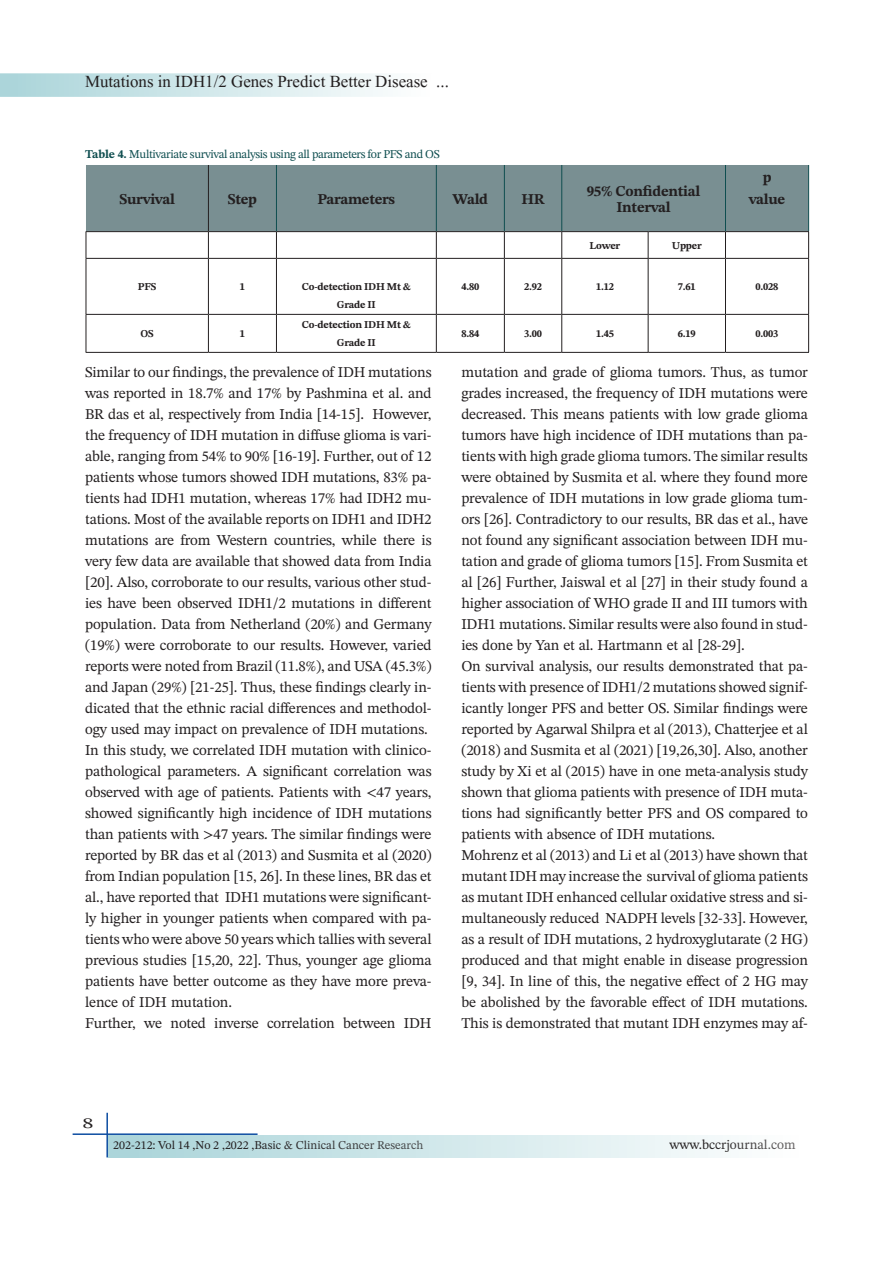
<style>
.page{position:relative;width:893px;height:1263px;background:#fff}
.page>*{position:absolute;margin:0;border:0;box-sizing:border-box;transform-origin:0 0}
.t1{font:21px "Aparajita";color:#231f20}
.t2{font:15px/21px "STIX Two Text";letter-spacing:-.01em;color:#231f20;text-align:justify}
.t3{font:700 15px/16.5px "STIX Two Text";letter-spacing:-.02em;color:#231f20;text-align:center}
.t4{font:15px "STIX Two Text";letter-spacing:-.01em;color:#231f20;scale:1.5 1}
.t5{font:13.5px "STIX Two Text";color:#231f20}
.t6{font:12px "STIX Two Text";letter-spacing:-.03em;color:#0f4e50}
.t7{font:12px "STIX Two Text";color:#231f20}
.t8{font:700 10.5px/18px "STIX Two Text";letter-spacing:-.02em;color:#231f20;text-align:center}
.s1{font-weight:700}
</style>
<div class="page">
<svg style="left:0;top:73px;width:383px;height:24px;background:#cfe7e9"></svg>
<hr style="left:73px;top:1133px;width:185px;height:2px;background:#0d4da1">
<hr style="left:106px;top:1113px;width:2px;height:44px;background:#0d4da1">
<div style="left:108px;top:1135px;width:695px;height:22px;background:linear-gradient(to right,#a9d4d9,#fefefe)"></div>
<div style="left:86px;top:165px;width:722px;height:66px;background:#798f92"></div>
<hr style="left:86px;top:258px;width:122px;height:1px;background:#231f20">
<hr style="left:86px;top:259px;width:1px;height:55px;background:#231f20">
<hr style="left:208px;top:258px;width:68px;height:1px;background:#231f20">
<hr style="left:208px;top:259px;width:1px;height:55px;background:#231f20">
<hr style="left:276px;top:258px;width:160px;height:1px;background:#231f20">
<hr style="left:276px;top:259px;width:1px;height:55px;background:#231f20">
<hr style="left:436px;top:258px;width:68px;height:1px;background:#231f20">
<hr style="left:436px;top:259px;width:1px;height:55px;background:#231f20">
<hr style="left:504px;top:258px;width:58px;height:1px;background:#231f20">
<hr style="left:504px;top:259px;width:1px;height:55px;background:#231f20">
<hr style="left:562px;top:258px;width:86px;height:1px;background:#231f20">
<hr style="left:561px;top:259px;width:1px;height:55px;background:#231f20">
<hr style="left:648px;top:258px;width:77px;height:1px;background:#231f20">
<hr style="left:648px;top:259px;width:1px;height:55px;background:#231f20">
<hr style="left:725px;top:258px;width:84px;height:1px;background:#231f20">
<hr style="left:725px;top:259px;width:1px;height:55px;background:#231f20">
<hr style="left:808px;top:259px;width:1px;height:55px;background:#231f20">
<hr style="left:86px;top:314px;width:122px;height:1px;background:#231f20">
<hr style="left:86px;top:315px;width:1px;height:37px;background:#231f20">
<hr style="left:208px;top:314px;width:68px;height:1px;background:#231f20">
<hr style="left:208px;top:315px;width:1px;height:37px;background:#231f20">
<hr style="left:276px;top:314px;width:160px;height:1px;background:#231f20">
<hr style="left:276px;top:315px;width:1px;height:37px;background:#231f20">
<hr style="left:436px;top:314px;width:68px;height:1px;background:#231f20">
<hr style="left:436px;top:315px;width:1px;height:37px;background:#231f20">
<hr style="left:504px;top:314px;width:58px;height:1px;background:#231f20">
<hr style="left:504px;top:315px;width:1px;height:37px;background:#231f20">
<hr style="left:562px;top:314px;width:86px;height:1px;background:#231f20">
<hr style="left:561px;top:315px;width:1px;height:37px;background:#231f20">
<hr style="left:648px;top:314px;width:77px;height:1px;background:#231f20">
<hr style="left:648px;top:315px;width:1px;height:37px;background:#231f20">
<hr style="left:725px;top:314px;width:84px;height:1px;background:#231f20">
<hr style="left:725px;top:315px;width:1px;height:37px;background:#231f20">
<hr style="left:808px;top:315px;width:1px;height:37px;background:#231f20">
<hr style="left:86px;top:352px;width:122px;height:1px;background:#231f20">
<hr style="left:208px;top:352px;width:68px;height:1px;background:#231f20">
<hr style="left:276px;top:352px;width:160px;height:1px;background:#231f20">
<hr style="left:436px;top:352px;width:68px;height:1px;background:#231f20">
<hr style="left:504px;top:352px;width:58px;height:1px;background:#231f20">
<hr style="left:562px;top:352px;width:86px;height:1px;background:#231f20">
<hr style="left:648px;top:352px;width:77px;height:1px;background:#231f20">
<hr style="left:725px;top:352px;width:84px;height:1px;background:#231f20">
<hr style="left:208px;top:165px;width:1px;height:66px;background:#231f20">
<hr style="left:276px;top:165px;width:1px;height:66px;background:#0f4e50">
<hr style="left:436px;top:165px;width:1px;height:66px;background:#0f4e50">
<hr style="left:504px;top:165px;width:1px;height:66px;background:#0f4e50">
<hr style="left:561px;top:165px;width:1px;height:66px;background:#0f4e50">
<hr style="left:725px;top:165px;width:1px;height:66px;background:#0f4e50">
<hr style="left:808px;top:165px;width:1px;height:66px;background:#0f4e50">
<hr style="left:86px;top:231px;width:122px;height:1px;background:#231f20">
<svg style="left:86px;top:232px;width:723px;height:26px"></svg>
<hr style="left:208px;top:231px;width:68px;height:1px;background:#231f20">
<hr style="left:276px;top:231px;width:160px;height:1px;background:#231f20">
<hr style="left:436px;top:231px;width:68px;height:1px;background:#231f20">
<hr style="left:504px;top:231px;width:58px;height:1px;background:#231f20">
<hr style="left:562px;top:231px;width:86px;height:1px;background:#231f20">
<hr style="left:648px;top:231px;width:77px;height:1px;background:#231f20">
<hr style="left:725px;top:231px;width:84px;height:1px;background:#231f20">
<h1 class="t1" style="left:85px;top:69px;width:365px">Mutations in IDH1/2 Genes Predict Better Disease ...</h1>
<p class="t6" style="left:85px;top:145px;width:356px"><span class="s1">Table 4.</span> Multivariate survival analysis using all parameters for PFS and OS</p>
<p class="t3" style="left:119px;top:191px;width:57px">Survival</p>
<p class="t3" style="left:228px;top:191px;width:31px">Step</p>
<p class="t3" style="left:318px;top:191px;width:79px">Parameters</p>
<p class="t3" style="left:453px;top:191px;width:37px">Wald</p>
<p class="t3" style="left:521px;top:191px;width:25px">HR</p>
<p class="t3" style="left:587px;top:183px;width:115px">95% Confidential<br>Interval</p>
<p class="t8" style="left:590px;top:237px;width:32px">Lower</p>
<p class="t8" style="left:672px;top:237px;width:31px">Upper</p>
<p class="t3" style="left:763px;top:170px;width:10px">p</p>
<p class="t3" style="left:749px;top:191px;width:38px">value</p>
<p class="t8" style="left:138px;top:278px;width:20px">PFS</p>
<p class="t8" style="left:240px;top:278px;width:7px">1</p>
<p class="t8" style="left:302px;top:278px;width:111px">Co-detection IDH Mt &amp;<br>Grade II</p>
<p class="t8" style="left:461px;top:278px;width:19px">4.80</p>
<p class="t8" style="left:524px;top:278px;width:19px">2.92</p>
<p class="t8" style="left:596px;top:278px;width:19px">1.12</p>
<p class="t8" style="left:678px;top:278px;width:19px">7.61</p>
<p class="t8" style="left:756px;top:278px;width:24px">0.028</p>
<p class="t8" style="left:141px;top:325px;width:15px">OS</p>
<p class="t8" style="left:240px;top:325px;width:7px">1</p>
<p class="t8" style="left:302px;top:316px;width:111px">Co-detection IDH Mt &amp;<br>Grade II</p>
<p class="t8" style="left:461px;top:325px;width:19px">8.84</p>
<p class="t8" style="left:524px;top:325px;width:19px">3.00</p>
<p class="t8" style="left:596px;top:325px;width:19px">1.45</p>
<p class="t8" style="left:678px;top:325px;width:19px">6.19</p>
<p class="t8" style="left:756px;top:325px;width:24px">0.003</p>
<p class="t2" style="left:85px;top:361px;width:348px">Similar to our findings, the prevalence of IDH mutations was reported in 18.7% and 17% by Pashmina et al. and BR das et al, respectively from India [14-15]. However, the frequency of IDH mutation in diffuse glioma is vari&shy;able, ranging from 54% to 90% [16-19]. Further, out of 12 patients whose tumors showed IDH mutations, 83% pa&shy;tients had IDH1 mutation, whereas 17% had IDH2 mu&shy;tations. Most of the available reports on IDH1 and IDH2 mutations are from Western countries, while there is very few data are available that showed data from India [20]. Also, corroborate to our results, various other stud&shy;ies have been observed IDH1/2 mutations in different population. Data from Netherland (20%) and Germany (19%) were corroborate to our results. However, varied reports were noted from Brazil (11.8%), and USA (45.3%) and Japan (29%) [21-25]. Thus, these findings clearly in&shy;dicated that the ethnic racial differences and methodol&shy;ogy used may impact on prevalence of IDH mutations.</p>
<p class="t2" style="left:85px;top:739px;width:348px">In this study, we correlated IDH mutation with clinico&shy;pathological parameters. A significant correlation was observed with age of patients. Patients with &lt;47 years, showed significantly high incidence of IDH mutations than patients with &gt;47 years. The similar findings were reported by BR das et al (2013) and Susmita et al (2020) from Indian population [15, 26]. In these lines, BR das et al., have reported that IDH1 mutations were significant&shy;ly higher in younger patients when compared with pa&shy;tients who were above 50 years which tallies with several previous studies [15,20, 22]. Thus, younger age glioma patients have better outcome as they have more preva&shy;lence of IDH mutation.</p>
<p class="t2" style="left:85px;top:1012px;width:348px">Further, we noted inverse correlation between IDH</p>
<p class="t2" style="left:461px;top:361px;width:348px">mutation and grade of glioma tumors. Thus, as tumor grades increased, the frequency of IDH mutations were decreased. This means patients with low grade glioma tumors have high incidence of IDH mutations than pa&shy;tients with high grade glioma tumors. The similar results were obtained by Susmita et al. where they found more prevalence of IDH mutations in low grade glioma tum&shy;ors [26]. Contradictory to our results, BR das et al., have not found any significant association between IDH mu&shy;tation and grade of glioma tumors [15]. From Susmita et al [26] Further, Jaiswal et al [27] in their study found a higher association of WHO grade II and III tumors with IDH1 mutations. Similar results were also found in stud&shy;ies done by Yan et al. Hartmann et al [28-29].</p>
<p class="t2" style="left:461px;top:655px;width:348px">On survival analysis, our results demonstrated that pa&shy;tients with presence of IDH1/2 mutations showed signif&shy;icantly longer PFS and better OS. Similar findings were reported by Agarwal Shilpra et al (2013), Chatterjee et al (2018) and Susmita et al (2021) [19,26,30]. Also, another study by Xi et al (2015) have in one meta-analysis study shown that glioma patients with presence of IDH muta&shy;tions had significantly better PFS and OS compared to patients with absence of IDH mutations.</p>
<p class="t2" style="left:461px;top:844px;width:348px">Mohrenz et al (2013) and Li et al (2013) have shown that mutant IDH may increase the survival of glioma patients as mutant IDH enhanced cellular oxidative stress and si&shy;multaneously reduced NADPH levels [32-33]. However, as a result of IDH mutations, 2 hydroxyglutarate (2 HG) produced and that might enable in disease progression [9, 34]. In line of this, the negative effect of 2 HG may be abolished by the favorable effect of IDH mutations.<br>This is demonstrated that mutant IDH enzymes may af-</p>
<p class="t4" style="left:83px;top:1113px;width:9px">8</p>
<p class="t7" style="left:113px;top:1136px;width:312px">202-212: Vol 14 ,No 2 ,2022 ,Basic &amp; Clinical Cancer Research</p>
<p class="t5" style="left:669px;top:1134px;width:128px">www.bccrjournal.com</p>
</div>
